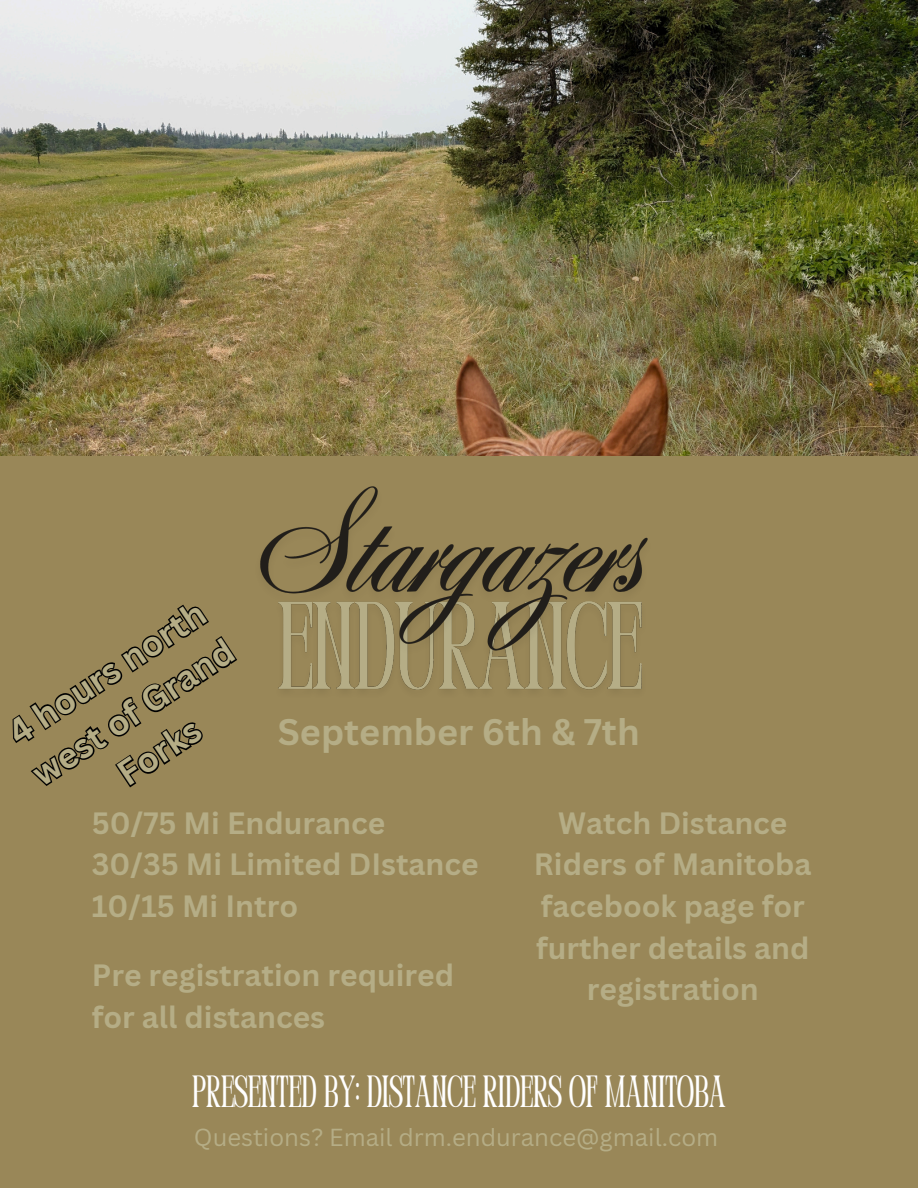
<style>
.page{position:relative;width:918px;height:1188px;background:#998758}
.page>*{position:absolute;margin:0;border:0;box-sizing:border-box;transform-origin:0 0}
.t1{font:condensed 45px "Perandoryv 2";color:#fff}
.t2{font:700 36px "Canva Sans";color:#b5ad86}
.t3{font:700 34.5px/47.2px "Canva Sans";color:#b5ad86;text-align:center}
.t4{font:700 30px/41.7px "Canva Sans";color:#b5ad86}
.t5{font:24px "Canva Sans";color:#b5ad86}
</style>
<div class="page">
<img style="left:0;top:0;width:918px;height:456px">
<img style="left:278px;top:669px;width:364px;height:21px">
<img style="left:248px;top:455px;width:412px;height:214px">
<svg style="left:12px;top:604px;width:225px;height:184px"></svg>
<h3 class="t3" style="left:-4px;top:716px;width:236px;rotate:-33deg">4 hours north west of Grand<br>Forks</h3>
<p class="t2" style="left:278px;top:706px;width:363px">September 6th &amp; 7th</p>
<h4 class="t4" style="left:92px;top:801px;width:388px">50/75 Mi Endurance<br>30/35 Mi Limited DIstance<br>10/15 Mi Intro</h4>
<h5 class="t4" style="left:92px;top:954px;width:364px">Pre registration required for all distances</h5>
<h5 class="t4" style="left:534px;top:801px;width:279px;text-align:center">Watch Distance<br>Riders of Manitoba facebook page for further details and registration</h5>
<h4 class="t1" style="left:192px;top:1074px;width:535px">PRESENTED BY: DISTANCE RIDERS OF MANITOBA</h4>
<h5 class="t5" style="left:194px;top:1120px;width:526px">Questions? Email drm.endurance@gmail.com</h5>
</div>
